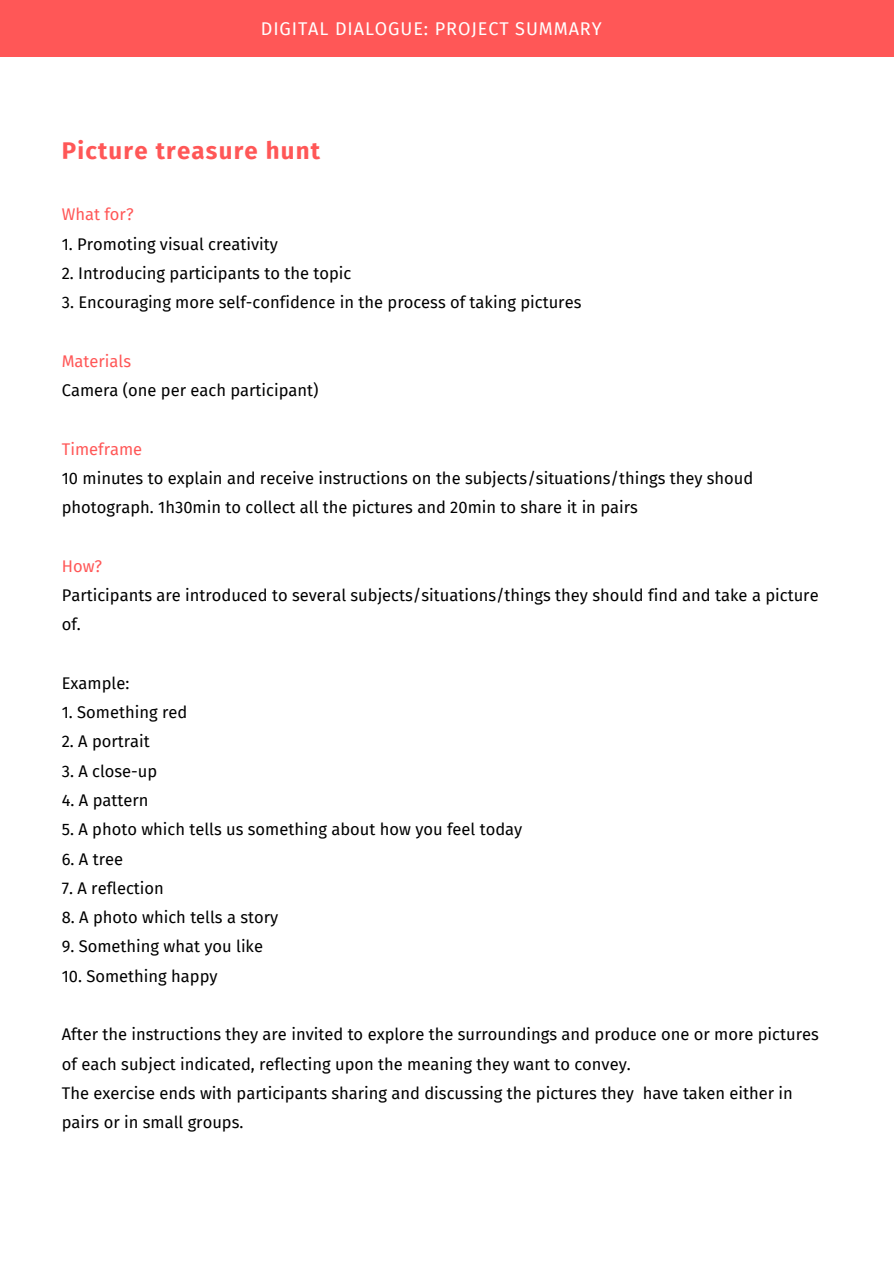
<style>
.page{position:relative;width:894px;height:1264px;background:#fff}
.page>*{position:absolute;margin:0;border:0;box-sizing:border-box;transform-origin:0 0}
.t1{font:700 24px "Fira Sans";letter-spacing:.05em;color:#ff5757}
.t2{font:18px "Fira Sans";letter-spacing:.05em;color:#fff}
.t3{font:16.5px/29.2px "Fira Sans";color:#000}
.t4{font:16.5px "Fira Sans";color:#ff5757}
</style>
<div class="page">
<div style="left:0;top:0;width:893px;height:56px;background:#ff5757"></div>
<p class="t2" style="left:261px;top:18px;width:342px">DIGITAL DIALOGUE: PROJECT SUMMARY</p>
<h1 class="t1" style="left:62px;top:136px;width:260px">Picture treasure hunt</h1>
<p class="t4" style="left:62px;top:205px;width:73px">What for?</p>
<p class="t3" style="left:62px;top:229px;width:218px">1. Promoting visual creativity</p>
<p class="t3" style="left:62px;top:259px;width:291px">2. Introducing participants to the topic</p>
<p class="t3" style="left:62px;top:288px;width:521px">3. Encouraging more self-confidence in the process of taking pictures</p>
<p class="t4" style="left:62px;top:351px;width:71px">Materials</p>
<p class="t3" style="left:62px;top:376px;width:258px">Camera (one per each participant)</p>
<p class="t4" style="left:62px;top:439px;width:82px">Timeframe</p>
<p class="t3" style="left:62px;top:463px;width:693px">10 minutes to explain and receive instructions on the subjects/situations/things they shoud photograph. 1h30min to collect all the pictures and 20min to share it in pairs</p>
<p class="t4" style="left:62px;top:556px;width:42px">How?</p>
<p class="t3" style="left:62px;top:581px;width:758px">Participants are introduced to several subjects/situations/things they should find and take a picture of.</p>
<p class="t3" style="left:62px;top:668px;width:69px">Example:</p>
<p class="t3" style="left:62px;top:698px;width:127px">1. Something red</p>
<p class="t3" style="left:62px;top:727px;width:90px">2. A portrait</p>
<p class="t3" style="left:62px;top:756px;width:97px">3. A close-up</p>
<p class="t3" style="left:62px;top:785px;width:88px">4. A pattern</p>
<p class="t3" style="left:62px;top:815px;width:462px">5. A photo which tells us something about how you feel today</p>
<p class="t3" style="left:62px;top:844px;width:63px">6. A tree</p>
<p class="t3" style="left:62px;top:873px;width:104px">7. A reflection</p>
<p class="t3" style="left:62px;top:903px;width:218px">8. A photo which tells a story</p>
<p class="t3" style="left:62px;top:932px;width:203px">9. Something what you like</p>
<p class="t3" style="left:62px;top:961px;width:157px">10. Something happy</p>
<p class="t3" style="left:62px;top:1020px;width:758px">After the instructions they are invited to explore the surroundings and produce one or more pictures of each subject indicated, reflecting upon the meaning they want to convey.<br>The exercise ends with participants sharing and discussing the pictures they have taken either in pairs or in small groups.</p>
</div>
